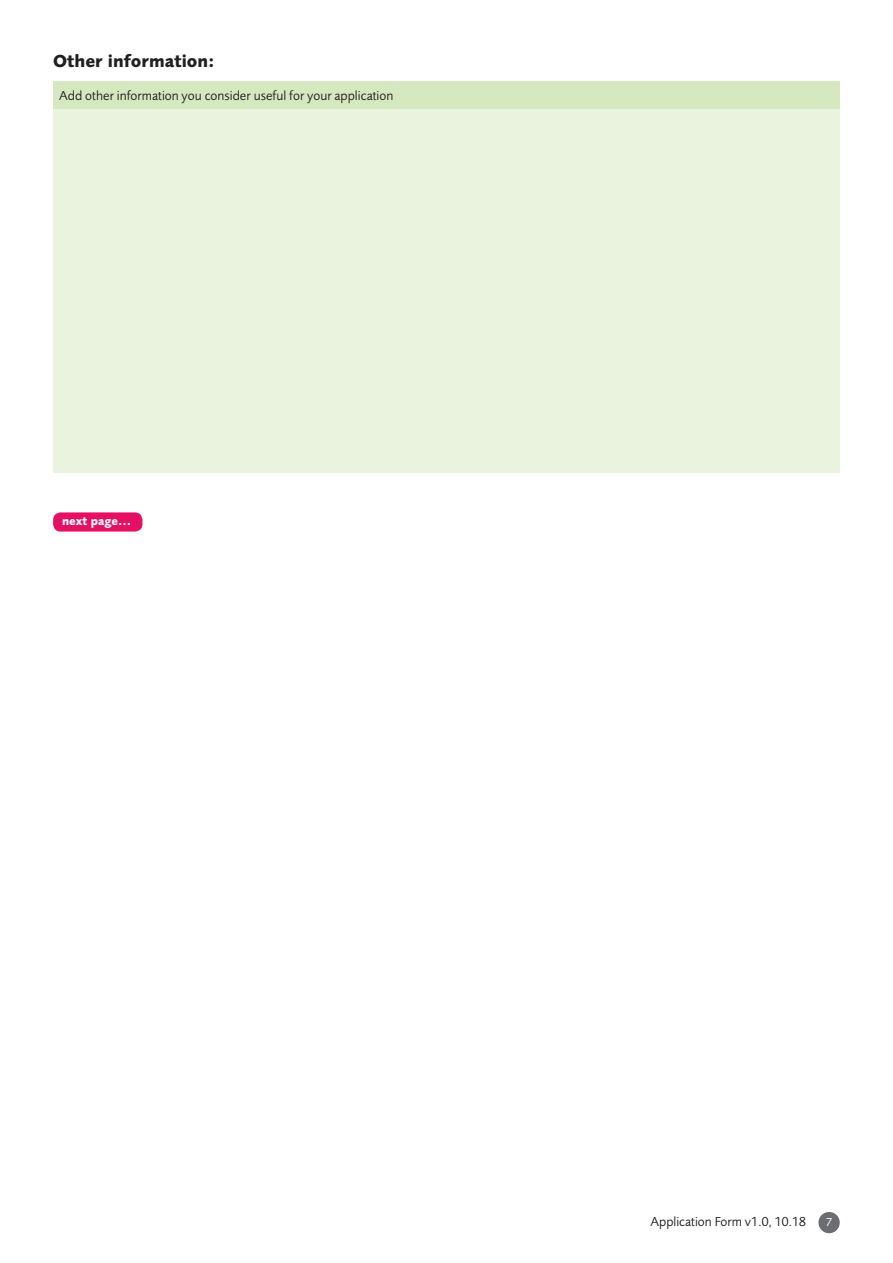
<style>
.page{position:relative;width:893px;height:1263px;background:#fff}
.page>*{position:absolute;margin:0;border:0;box-sizing:border-box;transform-origin:0 0}
.t1{font:700 18px "Foundry Sans";color:#231f20}
.t2{font:13.5px "Foundry Sans";color:#231f20}
.t3{font:700 12px "Foundry Sans";color:#fff}
.t4{font:12px "Foundry Sans";color:#fff}
</style>
<div class="page">
<div style="left:53px;top:81px;width:787px;height:28px;background:#d6e8bf"></div>
<div style="left:53px;top:109px;width:787px;height:364px;background:#e9f3dd"></div>
<div style="left:53px;top:512px;width:89px;height:19px;background:#e50f63;border-radius:7px"></div>
<div style="left:818px;top:1212px;width:22px;height:21px;background:#6c6d70;border-radius:50%"></div>
<h1 class="t1" style="left:53px;top:50px;width:163px">Other information:</h1>
<p class="t2" style="left:59px;top:88px;width:336px">Add other information you consider useful for your application</p>
<p class="t3" style="left:62px;top:514px;width:71px">next page...</p>
<p class="t2" style="left:650px;top:1214px;width:157px">Application Form v1.0, 10.18</p>
<p class="t4" style="left:826px;top:1215px;width:8px">7</p>
</div>
